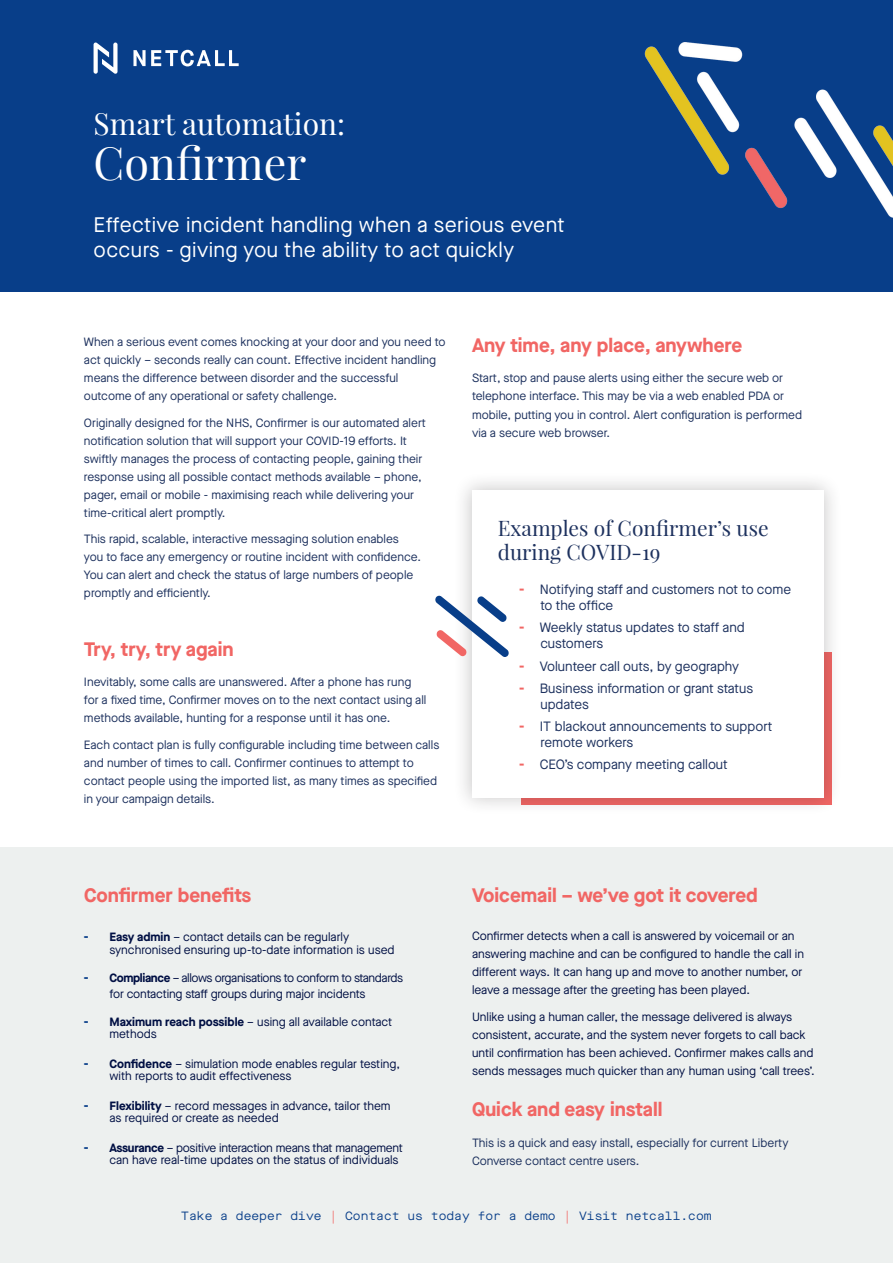
<style>
.page{position:relative;width:893px;height:1263px;background:#fff}
.page>*{position:absolute;margin:0;border:0;box-sizing:border-box;transform-origin:0 0}
.t1{font:45px "Playfair Display";color:#fff}
.t2{font:30px "Playfair Display";color:#fff}
.t3{font:21px/25.2px "Maison Neue";letter-spacing:.02em;color:#fff}
.t4{font:21px/24px "Playfair Display";color:#1d315e}
.t5{font:700 19.5px "Maison Neue";color:#f16664}
.t6{font:13.5px/16px "Maison Neue";color:#1d315e}
.t7{font:12px/18px "Maison Neue";color:#1d315e}
.t8{font:12px/18px "Maison Neue";color:#000f43}
.t9{font:12px/12.8px "Maison Neue";letter-spacing:-.02em;color:#000f43}
.t10{font:12px/15.8px "Maison Neue";letter-spacing:-.03em;color:#000f43}
.t11{font:12px "Maison Neue Mono";color:#083e89}
.s1{font-weight:700;font-size:15px;color:#f16664}
.s2{font-weight:700;font-size:13.5px;color:#083e89}
.s3{font-weight:700}
.s4{color:#f16664}
</style>
<div class="page">
<div style="left:0;top:847px;width:893px;height:416px;background:#edf0ef"></div>
<div style="left:0;top:0;width:893px;height:291px;background:#083e89"></div>
<svg style="left:94px;top:43px;width:24px;height:31px"></svg>
<svg style="left:133px;top:50px;width:106px;height:16px"></svg>
<div style="left:453px;top:471px;width:389px;height:345px;background:#231f20;opacity:.25"></div>
<div style="left:472px;top:490px;width:352px;height:307px;background:#fff"></div>
<svg style="left:435px;top:595px;width:74px;height:62px"></svg>
<img style="left:644px;top:43px;width:249px;height:174px">
<h2 class="t2" style="left:94px;top:105px;width:253px">Smart automation:</h2>
<h1 class="t1" style="left:94px;top:135px;width:215px">Confirmer</h1>
<h3 class="t3" style="left:94px;top:212px;width:473px">Effective incident handling when a serious event occurs - giving you the ability to act quickly</h3>
<p class="t7" style="left:84px;top:333px;width:363px">When a serious event comes knocking at your door and you need to act quickly – seconds really can count. Effective incident handling means the difference between disorder and the successful outcome of any operational or safety challenge.</p>
<p class="t7" style="left:84px;top:413px;width:343px">Originally designed for the NHS, Confirmer is our automated alert notification solution that will support your COVID-19 efforts. It swiftly manages the process of contacting people, gaining their response using all possible contact methods available – phone, pager, email or mobile - maximising reach while delivering your time-critical alert promptly.</p>
<p class="t7" style="left:84px;top:530px;width:339px">This rapid, scalable, interactive messaging solution enables you to face any emergency or routine incident with confidence.<br>You can alert and check the status of large numbers of people promptly and efficiently.</p>
<h3 class="t5" style="left:84px;top:635px;width:151px">Try, try, try again</h3>
<p class="t7" style="left:84px;top:673px;width:344px">Inevitably, some calls are unanswered. After a phone has rung for a fixed time, Confirmer moves on to the next contact using all methods available, hunting for a response until it has one.</p>
<p class="t7" style="left:84px;top:735px;width:357px">Each contact plan is fully configurable including time between calls and number of times to call. Confirmer continues to attempt to contact people using the imported list, as many times as specified in your campaign details.</p>
<h3 class="t5" style="left:472px;top:331px;width:272px">Any time, any place, anywhere</h3>
<p class="t7" style="left:472px;top:369px;width:332px">Start, stop and pause alerts using either the secure web or telephone interface. This may be via a web enabled PDA or mobile, putting you in control. Alert configuration is performed via a secure web browser.</p>
<h3 class="t4" style="left:498px;top:516px;width:272px">Examples of Confirmer’s use during COVID-19</h3>
<p class="t6" style="left:540px;top:582px;width:252px;text-indent:-21px"><span class="s1">-</span> Notifying staff and customers not to come to the office</p>
<p class="t6" style="left:540px;top:620px;width:206px;text-indent:-21px"><span class="s1">-</span> Weekly status updates to staff and customers</p>
<p class="t6" style="left:519px;top:658px;width:222px"><span class="s1">-</span> Volunteer call outs, by geography</p>
<p class="t6" style="left:540px;top:680px;width:214px;text-indent:-21px"><span class="s1">-</span> Business information or grant status updates</p>
<p class="t6" style="left:540px;top:718px;width:233px;text-indent:-21px"><span class="s1">-</span> IT blackout announcements to support remote workers</p>
<p class="t6" style="left:519px;top:756px;width:210px"><span class="s1">-</span> CEO’s company meeting callout</p>
<h3 class="t5" style="left:84px;top:882px;width:169px">Confirmer benefits</h3>
<p class="t8" style="left:109px;top:931px;width:287px;line-height:12.8px;text-indent:-26px"><span class="s2">-</span> <span class="s3">Easy admin</span> – contact details can be regularly synchronised ensuring up-to-date information is used</p>
<p class="t10" style="left:109px;top:970px;width:295px;text-indent:-26px"><span class="s2">-</span> <span class="s3">Compliance</span> – allows organisations to conform to standards for contacting staff groups during major incidents</p>
<p class="t8" style="left:109px;top:1015px;width:284px;line-height:12.8px;text-indent:-26px"><span class="s2">-</span> <span class="s3">Maximum reach possible</span> – using all available contact methods</p>
<p class="t8" style="left:109px;top:1057px;width:292px;line-height:12.8px;text-indent:-26px"><span class="s2">-</span> <span class="s3">Confidence</span> – simulation mode enables regular testing, with reports to audit effectiveness</p>
<p class="t8" style="left:109px;top:1099px;width:283px;line-height:12.8px;text-indent:-26px"><span class="s2">-</span> <span class="s3">Flexibility</span> – record messages in advance, tailor them as required or create as needed</p>
<p class="t9" style="left:109px;top:1141px;width:295px;text-indent:-26px"><span class="s2">-</span> <span class="s3">Assurance</span> – positive interaction means that management can have real-time updates on the status of individuals</p>
<h3 class="t5" style="left:472px;top:882px;width:287px">Voicemail – we’ve got it covered</h3>
<p class="t8" style="left:472px;top:927px;width:333px">Confirmer detects when a call is answered by voicemail or an answering machine and can be configured to handle the call in different ways. It can hang up and move to another number, or leave a message after the greeting has been played.</p>
<p class="t8" style="left:472px;top:1007px;width:344px">Unlike using a human caller, the message delivered is always consistent, accurate, and the system never forgets to call back until confirmation has been achieved. Confirmer makes calls and sends messages much quicker than any human using ‘call trees’.</p>
<h3 class="t5" style="left:472px;top:1095px;width:192px">Quick and easy install</h3>
<p class="t7" style="left:472px;top:1133px;width:318px">This is a quick and easy install, especially for current Liberty<br>Converse contact centre users.</p>
<p class="t11" style="left:181px;top:1208px;width:532px">Take a deeper dive <span class="s4">|</span> Contact us today for a demo <span class="s4">|</span> Visit netcall.com</p>
</div>
